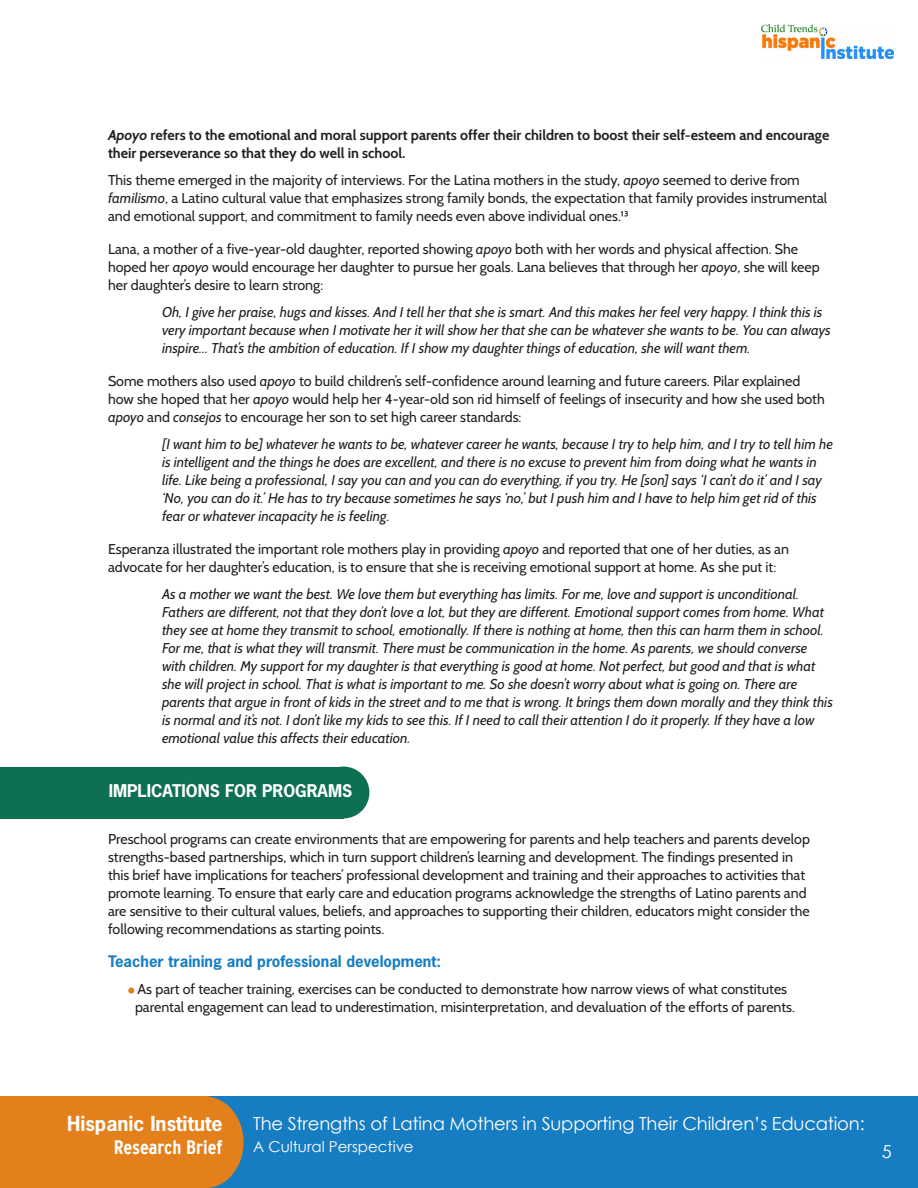
<style>
.page{position:relative;width:918px;height:1188px;background:#fff}
.page>*{position:absolute;margin:0;border:0;box-sizing:border-box;transform-origin:0 0}
.t1{font:700 19.5px "News Gothic Std";color:#fff}
.t2{font:700 condensed 19.5px "Interstate";letter-spacing:-.005em;color:#fff}
.t3{font:18px "Century Gothic";letter-spacing:-.01em;color:#fff}
.ChT-Heading_no_rule{font:700 16.5px "News Gothic Std";color:#fff}
.ChT-bullet{font:700 15px "News Gothic Std";color:#177dc2}
.t4{font:15px "Century Gothic";color:#fff}
.ChT-bullet-2{font:14.25px/18px "Cabin";color:#231f20}
.ChT-bullet-3{font:italic 14.25px/18px "Cabin";color:#231f20}
.ChT-bullet-4{font:700 14.25px/18px "Cabin";color:#231f20}
.s1{font-style:italic}
</style>
<div class="page">
<div style="left:209px;top:1097px;width:709px;height:91px;background:#177dc2"></div>
<div style="left:0;top:1097px;width:209px;height:91px;background:#e4801b"></div>
<div style="left:167px;top:1097px;width:77px;height:91px;background:#e4801b;border-radius:50%"></div>
<img style="left:761px;top:25px;width:132px;height:34px">
<svg style="left:128px;top:988px;width:6px;height:6px"></svg>
<div style="left:318px;top:767px;width:51px;height:51px;background:#0d7052;border-radius:50%"></div>
<div style="left:0;top:767px;width:344px;height:51px;background:#0d7052"></div>
<p class="ChT-bullet-4" style="left:108px;top:126px;width:723px"><span class="s1">Apoyo</span> refers to the emotional and moral support parents offer their children to boost their self-esteem and encourage their perseverance so that they do well in school.</p>
<p class="ChT-bullet-2" style="left:108px;top:171px;width:721px">This theme emerged in the majority of interviews. For the Latina mothers in the study, <span class="s1">apoyo</span> seemed to derive from <span class="s1">familismo</span>, a Latino cultural value that emphasizes strong family bonds, the expectation that family provides instrumental and emotional support, and commitment to family needs even above individual ones.¹³</p>
<p class="ChT-bullet-2" style="left:108px;top:240px;width:713px">Lana, a mother of a five-year-old daughter, reported showing <span class="s1">apoyo</span> both with her words and physical affection. She hoped her <span class="s1">apoyo</span> would encourage her daughter to pursue her goals. Lana believes that through her <span class="s1">apoyo</span>, she will keep her daughter’s desire to learn strong:</p>
<p class="ChT-bullet-3" style="left:162px;top:303px;width:670px">Oh, I give her praise, hugs and kisses. And I tell her that she is smart. And this makes her feel very happy. I think this is very important because when I motivate her it will show her that she can be whatever she wants to be. You can always inspire... That’s the ambition of education. If I show my daughter things of education, she will want them.</p>
<p class="ChT-bullet-2" style="left:108px;top:372px;width:718px">Some mothers also used <span class="s1">apoyo</span> to build children’s self-confidence around learning and future careers. Pilar explained how she hoped that her <span class="s1">apoyo</span> would help her 4-year-old son rid himself of feelings of insecurity and how she used both <span class="s1">apoyo</span> and <span class="s1">consejos</span> to encourage her son to set high career standards:</p>
<p class="ChT-bullet-3" style="left:162px;top:435px;width:672px">[I want him to be] whatever he wants to be, whatever career he wants, because I try to help him, and I try to tell him he is intelligent and the things he does are excellent, and there is no excuse to prevent him from doing what he wants in life. Like being a professional, I say you can and you can do everything, if you try. He [son] says ‘I can’t do it’ and I say ‘No, you can do it.’ He has to try because sometimes he says ‘no,’ but I push him and I have to help him get rid of this fear or whatever incapacity he is feeling.</p>
<p class="ChT-bullet-2" style="left:108px;top:540px;width:683px">Esperanza illustrated the important role mothers play in providing <span class="s1">apoyo</span> and reported that one of her duties, as an advocate for her daughter’s education, is to ensure that she is receiving emotional support at home. As she put it:</p>
<p class="ChT-bullet-3" style="left:162px;top:585px;width:672px">As a mother we want the best. We love them but everything has limits. For me, love and support is unconditional.<br>Fathers are different, not that they don’t love a lot, but they are different. Emotional support comes from home. What they see at home they transmit to school, emotionally. If there is nothing at home, then this can harm them in school.<br>For me, that is what they will transmit. There must be communication in the home. As parents, we should converse with children. My support for my daughter is that everything is good at home. Not perfect, but good and that is what she will project in school. That is what is important to me. So she doesn’t worry about what is going on. There are parents that argue in front of kids in the street and to me that is wrong. It brings them down morally and they think this is normal and it’s not. I don’t like my kids to see this. If I need to call their attention I do it properly. If they have a low emotional value this affects their education.</p>
<p class="ChT-Heading_no_rule" style="left:109px;top:780px;width:245px">IMPLICATIONS FOR PROGRAMS</p>
<p class="ChT-bullet-2" style="left:108px;top:830px;width:703px">Preschool programs can create environments that are empowering for parents and help teachers and parents develop strengths-based partnerships, which in turn support children’s learning and development. The findings presented in this brief have implications for teachers’ professional development and training and their approaches to activities that promote learning. To ensure that early care and education programs acknowledge the strengths of Latino parents and are sensitive to their cultural values, beliefs, and approaches to supporting their children, educators might consider the following recommendations as starting points.</p>
<p class="ChT-bullet" style="left:108px;top:951px;width:335px">Teacher training and professional development:</p>
<p class="ChT-bullet-2" style="left:138px;top:980px;width:651px">As part of teacher training, exercises can be conducted to demonstrate how narrow views of what constitutes</p>
<p class="ChT-bullet-2" style="left:135px;top:998px;width:662px">parental engagement can lead to underestimation, misinterpretation, and devaluation of the efforts of parents.</p>
<h1 class="t1" style="left:67px;top:1111px;width:157px">Hispanic Institute</h1>
<h1 class="t2" style="left:114px;top:1136px;width:111px">Research Brief</h1>
<p class="t3" style="left:253px;top:1110px;width:613px">The Strengths of Latina Mothers in Supporting Their Children’s Education:</p>
<p class="t4" style="left:253px;top:1136px;width:162px">A Cultural Perspective</p>
<p class="t3" style="left:882px;top:1139px;width:11px">5</p>
</div>
